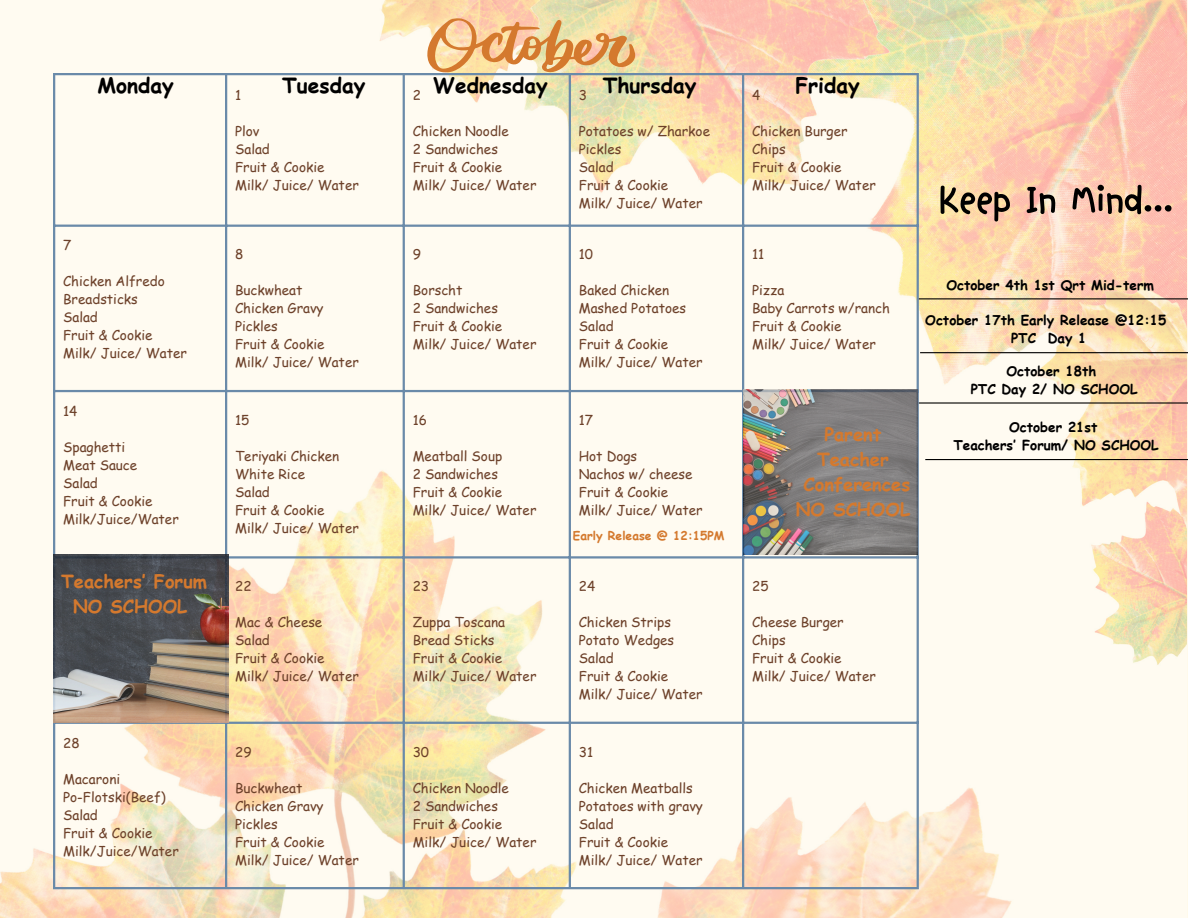
<style>
.page{position:relative;width:1188px;height:918px;background:#fff}
.page>*{position:absolute;margin:0;border:0;box-sizing:border-box;transform-origin:0 0}
.t1{font:55.5px "FC Daisy";color:#000}
.t2{font:700 21px "Comic Sans MS";color:#000}
.t3{font:700 18.3px/24.8px "Comic Sans MS";color:#d4792e;text-align:center}
.t4{font:13.5px "Comic Sans MS";color:#6d412a}
.t5{font:700 13.5px/18px "Comic Sans MS";color:#000;text-align:center}
.t6{font:700 12px "Comic Sans MS";color:#d4792e}
</style>
<div class="page">
<img style="left:0;top:0;width:1187px;height:918px">
<hr style="left:53px;top:75px;width:2px;height:812px;background:#6a8aa9">
<hr style="left:225px;top:75px;width:2px;height:812px;background:#6a8aa9">
<hr style="left:403px;top:75px;width:2px;height:812px;background:#6a8aa9">
<hr style="left:569px;top:75px;width:2px;height:812px;background:#6a8aa9">
<hr style="left:742px;top:75px;width:2px;height:812px;background:#6a8aa9">
<hr style="left:917px;top:75px;width:2px;height:812px;background:#6a8aa9">
<hr style="left:53px;top:73px;width:866px;height:2px;background:#6a8aa9">
<hr style="left:53px;top:225px;width:866px;height:2px;background:#6a8aa9">
<hr style="left:53px;top:390px;width:866px;height:2px;background:#6a8aa9">
<hr style="left:53px;top:556px;width:866px;height:3px;background:#6a8aa9">
<hr style="left:53px;top:722px;width:866px;height:2px;background:#6a8aa9">
<hr style="left:53px;top:887px;width:866px;height:2px;background:#6a8aa9">
<hr style="left:919px;top:298px;width:269px;height:1px;background:#000">
<hr style="left:919px;top:402px;width:269px;height:2px;background:#000">
<hr style="left:920px;top:352px;width:268px;height:1px;background:#000">
<hr style="left:925px;top:459px;width:263px;height:1px;background:#000">
<img style="left:743px;top:389px;width:175px;height:166px">
<img style="left:53px;top:554px;width:176px;height:168px">
<svg style="left:427px;top:18px;width:208px;height:55px"></svg>
<p class="t2" style="left:97px;top:70px;width:78px">Monday</p>
<h2 class="t2" style="left:282px;top:70px;width:85px">Tuesday</h2>
<h2 class="t2" style="left:433px;top:70px;width:116px">Wednesday</h2>
<h2 class="t2" style="left:603px;top:70px;width:95px">Thursday</h2>
<h2 class="t2" style="left:795px;top:70px;width:66px">Friday</h2>
<p class="t4" style="left:752px;top:85px;width:10px">4</p>
<p class="t4" style="left:752px;top:121px;width:97px">Chicken Burger</p>
<p class="t4" style="left:752px;top:139px;width:35px">Chips</p>
<p class="t4" style="left:752px;top:157px;width:91px">Fruit &amp; Cookie</p>
<p class="t4" style="left:752px;top:175px;width:125px">Milk/ Juice/ Water</p>
<p class="t4" style="left:235px;top:85px;width:8px">1</p>
<p class="t4" style="left:235px;top:121px;width:26px">Plov</p>
<p class="t4" style="left:235px;top:139px;width:36px">Salad</p>
<p class="t4" style="left:235px;top:157px;width:91px">Fruit &amp; Cookie</p>
<p class="t4" style="left:235px;top:175px;width:125px">Milk/ Juice/ Water</p>
<p class="t4" style="left:413px;top:85px;width:10px">2</p>
<p class="t4" style="left:413px;top:121px;width:98px">Chicken Noodle</p>
<p class="t4" style="left:413px;top:139px;width:87px">2 Sandwiches</p>
<p class="t4" style="left:413px;top:157px;width:91px">Fruit &amp; Cookie</p>
<p class="t4" style="left:413px;top:175px;width:125px">Milk/ Juice/ Water</p>
<p class="t4" style="left:579px;top:85px;width:10px">3</p>
<p class="t4" style="left:579px;top:121px;width:133px">Potatoes w/ Zharkoe</p>
<p class="t4" style="left:579px;top:139px;width:44px">Pickles</p>
<p class="t4" style="left:579px;top:157px;width:36px">Salad</p>
<p class="t4" style="left:579px;top:175px;width:91px">Fruit &amp; Cookie</p>
<p class="t4" style="left:579px;top:193px;width:125px">Milk/ Juice/ Water</p>
<p class="t4" style="left:63px;top:236px;width:10px">7</p>
<p class="t4" style="left:63px;top:272px;width:103px">Chicken Alfredo</p>
<p class="t4" style="left:63px;top:290px;width:76px">Breadsticks</p>
<p class="t4" style="left:63px;top:308px;width:36px">Salad</p>
<p class="t4" style="left:63px;top:326px;width:91px">Fruit &amp; Cookie</p>
<p class="t4" style="left:63px;top:344px;width:125px">Milk/ Juice/ Water</p>
<p class="t4" style="left:63px;top:401px;width:16px">14</p>
<p class="t4" style="left:63px;top:437px;width:64px">Spaghetti</p>
<p class="t4" style="left:63px;top:455px;width:76px">Meat Sauce</p>
<p class="t4" style="left:63px;top:473px;width:36px">Salad</p>
<p class="t4" style="left:63px;top:491px;width:91px">Fruit &amp; Cookie</p>
<p class="t4" style="left:63px;top:509px;width:117px">Milk/Juice/Water</p>
<h3 class="t3" style="left:61px;top:568px;width:147px">Teachers’ Forum<br>NO SCHOOL</h3>
<p class="t4" style="left:63px;top:733px;width:18px">28</p>
<p class="t4" style="left:63px;top:769px;width:59px">Macaroni</p>
<p class="t4" style="left:63px;top:787px;width:104px">Po-Flotski(Beef)</p>
<p class="t4" style="left:63px;top:805px;width:36px">Salad</p>
<p class="t4" style="left:63px;top:823px;width:91px">Fruit &amp; Cookie</p>
<p class="t4" style="left:63px;top:841px;width:117px">Milk/Juice/Water</p>
<p class="t4" style="left:235px;top:245px;width:10px">8</p>
<p class="t4" style="left:235px;top:281px;width:69px">Buckwheat</p>
<p class="t4" style="left:235px;top:299px;width:90px">Chicken Gravy</p>
<p class="t4" style="left:235px;top:317px;width:44px">Pickles</p>
<p class="t4" style="left:235px;top:335px;width:91px">Fruit &amp; Cookie</p>
<p class="t4" style="left:235px;top:353px;width:125px">Milk/ Juice/ Water</p>
<p class="t4" style="left:235px;top:410px;width:16px">15</p>
<p class="t4" style="left:235px;top:446px;width:106px">Teriyaki Chicken</p>
<p class="t4" style="left:235px;top:464px;width:71px">White Rice</p>
<p class="t4" style="left:235px;top:482px;width:36px">Salad</p>
<p class="t4" style="left:235px;top:500px;width:91px">Fruit &amp; Cookie</p>
<p class="t4" style="left:235px;top:518px;width:125px">Milk/ Juice/ Water</p>
<p class="t4" style="left:235px;top:576px;width:18px">22</p>
<p class="t4" style="left:235px;top:612px;width:89px">Mac &amp; Cheese</p>
<p class="t4" style="left:235px;top:630px;width:36px">Salad</p>
<p class="t4" style="left:235px;top:648px;width:91px">Fruit &amp; Cookie</p>
<p class="t4" style="left:235px;top:666px;width:125px">Milk/ Juice/ Water</p>
<p class="t4" style="left:235px;top:742px;width:18px">29</p>
<p class="t4" style="left:235px;top:778px;width:69px">Buckwheat</p>
<p class="t4" style="left:235px;top:796px;width:90px">Chicken Gravy</p>
<p class="t4" style="left:235px;top:814px;width:44px">Pickles</p>
<p class="t4" style="left:235px;top:832px;width:91px">Fruit &amp; Cookie</p>
<p class="t4" style="left:235px;top:850px;width:125px">Milk/ Juice/ Water</p>
<p class="t4" style="left:413px;top:245px;width:10px">9</p>
<p class="t4" style="left:413px;top:281px;width:51px">Borscht</p>
<p class="t4" style="left:413px;top:299px;width:87px">2 Sandwiches</p>
<p class="t4" style="left:413px;top:317px;width:91px">Fruit &amp; Cookie</p>
<p class="t4" style="left:413px;top:335px;width:125px">Milk/ Juice/ Water</p>
<p class="t4" style="left:413px;top:410px;width:16px">16</p>
<p class="t4" style="left:413px;top:446px;width:91px">Meatball Soup</p>
<p class="t4" style="left:413px;top:464px;width:87px">2 Sandwiches</p>
<p class="t4" style="left:413px;top:482px;width:91px">Fruit &amp; Cookie</p>
<p class="t4" style="left:413px;top:500px;width:125px">Milk/ Juice/ Water</p>
<p class="t4" style="left:413px;top:576px;width:18px">23</p>
<p class="t4" style="left:413px;top:612px;width:94px">Zuppa Toscana</p>
<p class="t4" style="left:413px;top:630px;width:83px">Bread Sticks</p>
<p class="t4" style="left:413px;top:648px;width:91px">Fruit &amp; Cookie</p>
<p class="t4" style="left:413px;top:666px;width:125px">Milk/ Juice/ Water</p>
<p class="t4" style="left:413px;top:742px;width:18px">30</p>
<p class="t4" style="left:413px;top:778px;width:98px">Chicken Noodle</p>
<p class="t4" style="left:413px;top:796px;width:87px">2 Sandwiches</p>
<p class="t4" style="left:413px;top:814px;width:91px">Fruit &amp; Cookie</p>
<p class="t4" style="left:413px;top:832px;width:125px">Milk/ Juice/ Water</p>
<p class="t4" style="left:579px;top:245px;width:16px">10</p>
<p class="t4" style="left:579px;top:281px;width:92px">Baked Chicken</p>
<p class="t4" style="left:579px;top:299px;width:109px">Mashed Potatoes</p>
<p class="t4" style="left:579px;top:317px;width:36px">Salad</p>
<p class="t4" style="left:579px;top:335px;width:91px">Fruit &amp; Cookie</p>
<p class="t4" style="left:579px;top:353px;width:125px">Milk/ Juice/ Water</p>
<p class="t4" style="left:579px;top:410px;width:16px">17</p>
<p class="t4" style="left:579px;top:446px;width:60px">Hot Dogs</p>
<p class="t4" style="left:579px;top:464px;width:115px">Nachos w/ cheese</p>
<p class="t4" style="left:579px;top:482px;width:91px">Fruit &amp; Cookie</p>
<p class="t4" style="left:579px;top:500px;width:125px">Milk/ Juice/ Water</p>
<h4 class="t6" style="left:573px;top:527px;width:153px">Early Release @ 12:15PM</h4>
<p class="t4" style="left:579px;top:576px;width:18px">24</p>
<p class="t4" style="left:579px;top:612px;width:94px">Chicken Strips</p>
<p class="t4" style="left:579px;top:630px;width:97px">Potato Wedges</p>
<p class="t4" style="left:579px;top:648px;width:36px">Salad</p>
<p class="t4" style="left:579px;top:666px;width:91px">Fruit &amp; Cookie</p>
<p class="t4" style="left:579px;top:684px;width:125px">Milk/ Juice/ Water</p>
<p class="t4" style="left:579px;top:742px;width:16px">31</p>
<p class="t4" style="left:579px;top:778px;width:115px">Chicken Meatballs</p>
<p class="t4" style="left:579px;top:796px;width:126px">Potatoes with gravy</p>
<p class="t4" style="left:579px;top:814px;width:36px">Salad</p>
<p class="t4" style="left:579px;top:832px;width:91px">Fruit &amp; Cookie</p>
<p class="t4" style="left:579px;top:850px;width:125px">Milk/ Juice/ Water</p>
<p class="t4" style="left:752px;top:245px;width:14px">11</p>
<p class="t4" style="left:752px;top:281px;width:34px">Pizza</p>
<p class="t4" style="left:752px;top:299px;width:139px">Baby Carrots w/ranch</p>
<p class="t4" style="left:752px;top:317px;width:91px">Fruit &amp; Cookie</p>
<p class="t4" style="left:752px;top:335px;width:125px">Milk/ Juice/ Water</p>
<p class="t3" style="left:796px;top:422px;width:116px">Parent<br>Teacher<br>Conferences<br>NO SCHOOL</p>
<p class="t4" style="left:752px;top:576px;width:18px">25</p>
<p class="t4" style="left:752px;top:612px;width:93px">Cheese Burger</p>
<p class="t4" style="left:752px;top:630px;width:35px">Chips</p>
<p class="t4" style="left:752px;top:648px;width:91px">Fruit &amp; Cookie</p>
<p class="t4" style="left:752px;top:666px;width:125px">Milk/ Juice/ Water</p>
<h2 class="t1" style="left:939px;top:160px;width:236px">Keep In Mind...</h2>
<h3 class="t5" style="left:947px;top:275px;width:209px">October 4th 1st Qrt Mid-term</h3>
<p class="t5" style="left:925px;top:311px;width:243px">October 17th Early Release @12:15<br>PTC Day 1</p>
<p class="t5" style="left:971px;top:361px;width:168px">October 18th<br>PTC Day 2/ NO SCHOOL</p>
<p class="t5" style="left:953px;top:418px;width:207px">October 21st<br>Teachers’ Forum/ NO SCHOOL</p>
</div>
